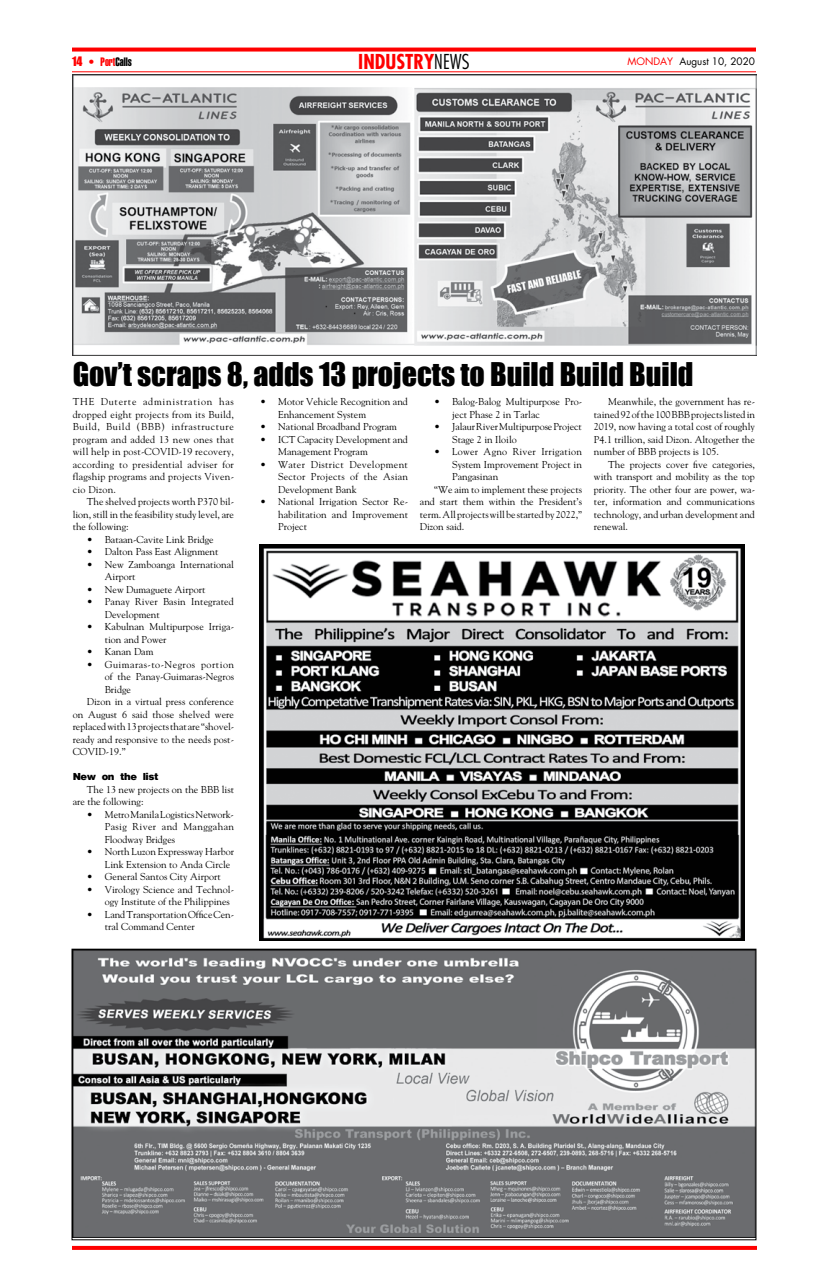
<style>
.page{position:relative;width:828px;height:1278px;background:#fff}
.page>*{position:absolute;margin:0;border:0;box-sizing:border-box;transform-origin:0 0}
.t1{font:30px "Impact";color:#000}
.t2{font:700 condensed 20px "Futura";color:#f00}
.t3{font:12px "Helvetica Extra Compressed";color:#f00}
.t4{font:10px/12.5px "Goudy";color:#000}
.t5{font:10px "Goudy";letter-spacing:.05em;color:#000}
.t6{font:10px "Goudy";letter-spacing:.025em;color:#000}
.t7{font:10px "Futura";color:#000}
.t8{font:900 10px "Helvetica";letter-spacing:-.05em;color:#000}
.s1{font-family:"Impact"}
.s2{color:#000}
.s3{font-weight:300;color:#000}
.s4{color:#f00}
</style>
<div class="page">
<hr style="left:72px;top:72px;width:684px;height:1px;background:#f00">
<svg style="left:72px;top:48px;width:684px;height:4px;background:#ff1c1c"></svg>
<svg style="left:72px;top:1246px;width:685px;height:4px;background:#ff0505"></svg>
<img style="left:73px;top:74px;width:684px;height:281px">
<img style="left:74px;top:951px;width:680px;height:286px">
<img style="left:259px;top:544px;width:485px;height:397px">
<p class="t3" style="left:72px;top:55px;width:61px"><span class="s1">14</span> • Port<span class="s2">Calls</span></p>
<h2 class="t2" style="left:358px;top:49px;width:113px">INDUSTRY<span class="s3">NEWS</span></h2>
<p class="t7" style="left:628px;top:54px;width:129px"><span class="s4">MONDAY</span> August 10, 2020</p>
<h1 class="t1" style="left:73px;top:351px;width:622px">Gov’t scraps 8, adds 13 projects to Build Build Build</h1>
<p class="t4" style="left:73px;top:395px;width:163px;text-align:justify">THE Duterte administration has dropped eight projects from its Build, Build, Build (BBB) infrastructure program and added 13 new ones that will help in post-COVID-19 recovery, according to presidential adviser for flagship programs and projects Viven&shy;cio Dizon.</p>
<p class="t4" style="left:73px;top:495px;width:163px;text-align:justify;text-indent:14px">The shelved projects worth P370 bil&shy;lion, still in the feasibility study level, are the following:</p>
<p class="t4" style="left:87px;top:533px;width:128px">• Bataan-Cavite Link Bridge</p>
<p class="t4" style="left:87px;top:545px;width:133px">• Dalton Pass East Alignment</p>
<p class="t4" style="left:105px;top:558px;width:131px;text-indent:-18px">• New Zamboanga International<br>Airport</p>
<p class="t4" style="left:87px;top:583px;width:120px">• New Dumaguete Airport</p>
<p class="t4" style="left:105px;top:595px;width:131px;text-indent:-18px">• Panay River Basin Integrated<br>Development</p>
<p class="t4" style="left:105px;top:620px;width:131px;text-indent:-18px">• Kabulnan Multipurpose Irriga&shy;tion and Power</p>
<p class="t4" style="left:87px;top:645px;width:68px">• Kanan Dam</p>
<p class="t5" style="left:87px;top:658px;width:149px">• Guimaras-to-Negros portion</p>
<p class="t4" style="left:105px;top:670px;width:131px">of the Panay-Guimaras-Negros</p>
<p class="t4" style="left:105px;top:683px;width:28px">Bridge</p>
<p class="t4" style="left:87px;top:695px;width:149px">Dizon in a virtual press conference</p>
<p class="t4" style="left:73px;top:708px;width:163px">on August 6 said those shelved were</p>
<p class="t4" style="left:73px;top:720px;width:163px">replaced with 13 projects that are “shovel-</p>
<p class="t4" style="left:73px;top:733px;width:163px">ready and responsive to the needs post-</p>
<p class="t4" style="left:73px;top:745px;width:54px">COVID-19.”</p>
<p class="t8" style="left:73px;top:771px;width:87px">New on the list</p>
<p class="t4" style="left:73px;top:783px;width:163px;text-indent:14px">The 13 new projects on the BBB list are the following:</p>
<p class="t4" style="left:105px;top:808px;width:131px;text-align:justify;text-indent:-18px">• Metro Manila Logistics Network-Pasig River and Manggahan Floodway Bridges</p>
<p class="t4" style="left:105px;top:845px;width:131px;text-indent:-18px">• North Luzon Expressway Harbor<br>Link Extension to Anda Circle</p>
<p class="t4" style="left:87px;top:870px;width:135px">• General Santos City Airport</p>
<p class="t4" style="left:105px;top:883px;width:131px;text-indent:-18px">• Virology Science and Technol&shy;ogy Institute of the Philippines</p>
<p class="t4" style="left:105px;top:908px;width:131px;text-indent:-18px">• Land Transportation Office Cen&shy;tral Command Center</p>
<p class="t4" style="left:278px;top:395px;width:131px;text-indent:-18px">• Motor Vehicle Recognition and<br>Enhancement System</p>
<p class="t4" style="left:260px;top:420px;width:138px">• National Broadband Program</p>
<p class="t4" style="left:278px;top:433px;width:131px;text-indent:-18px">• ICT Capacity Development and<br>Management Program</p>
<p class="t4" style="left:278px;top:458px;width:131px;text-align:justify;text-indent:-18px">• Water District Development Sector Projects of the Asian Development Bank</p>
<p class="t4" style="left:278px;top:495px;width:131px;text-align:justify;text-indent:-18px">• National Irrigation Sector Re&shy;habilitation and Improvement Project</p>
<p class="t4" style="left:452px;top:395px;width:131px;text-indent:-18px">• Balog-Balog Multipurpose Pro&shy;ject Phase 2 in Tarlac</p>
<p class="t4" style="left:452px;top:420px;width:131px;text-indent:-18px">• Jalaur River Multipurpose Project<br>Stage 2 in Iloilo</p>
<p class="t6" style="left:434px;top:446px;width:149px">• Lower Agno River Irrigation</p>
<p class="t4" style="left:452px;top:458px;width:131px">System Improvement Project in</p>
<p class="t4" style="left:452px;top:470px;width:48px">Pangasinan</p>
<p class="t4" style="left:434px;top:483px;width:149px">“We aim to implement these projects</p>
<p class="t4" style="left:420px;top:495px;width:164px">and start them within the President’s</p>
<p class="t4" style="left:420px;top:508px;width:164px">term. All projects will be started by 2022,”</p>
<p class="t4" style="left:420px;top:520px;width:46px">Dizon said.</p>
<p class="t4" style="left:594px;top:395px;width:163px;text-align:justify;text-indent:14px">Meanwhile, the government has re&shy;tained 92 of the 100 BBB projects listed in 2019, now having a total cost of roughly P4.1 trillion, said Dizon. Altogether the number of BBB projects is 105.</p>
<p class="t4" style="left:594px;top:458px;width:163px;text-align:justify;text-indent:14px">The projects cover five categories, with transport and mobility as the top priority. The other four are power, wa&shy;ter, information and communications technology, and urban development and renewal.</p>
</div>
